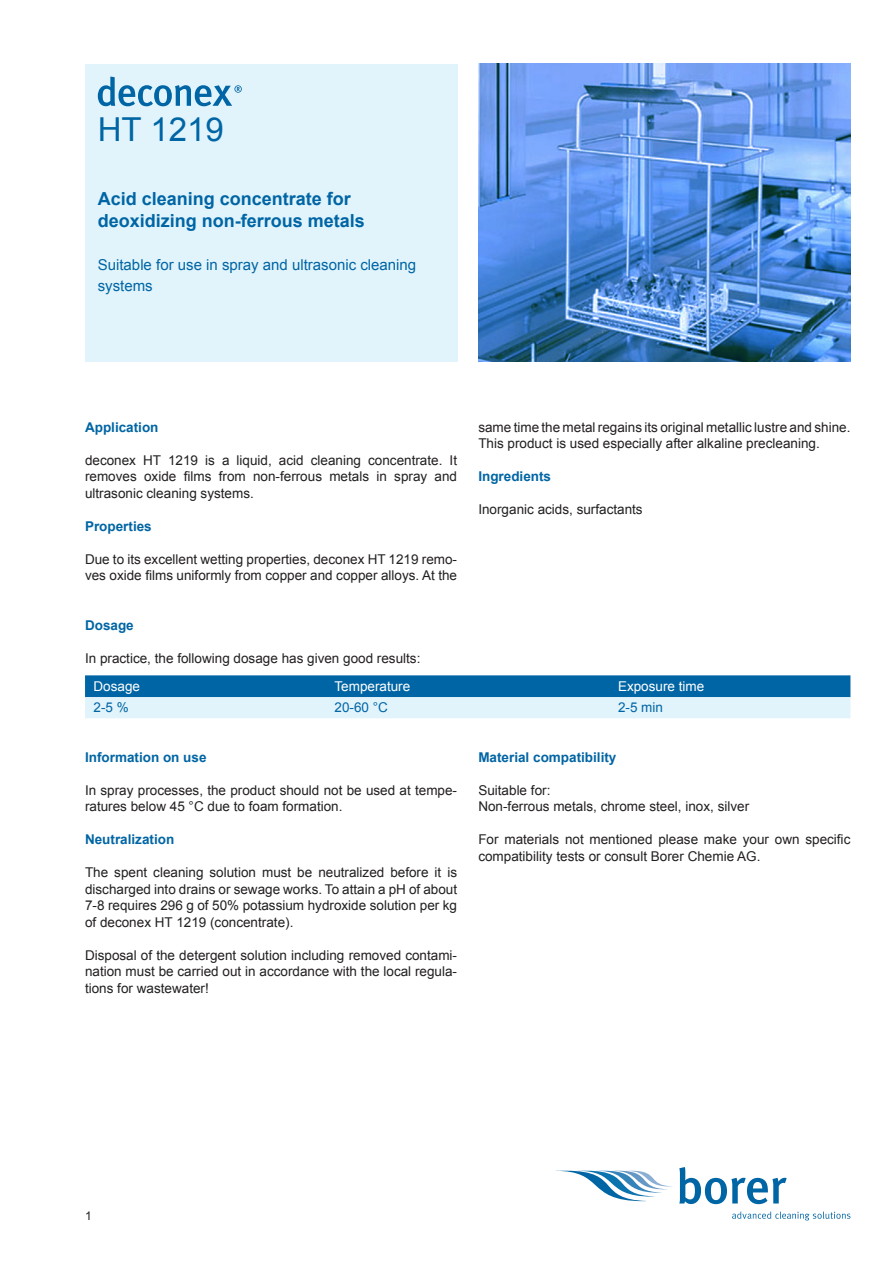
<style>
.page{position:relative;width:893px;height:1263px;background:#fff}
.page>*{position:absolute;margin:0;border:0;box-sizing:border-box;transform-origin:0 0}
.ProdBez_1_Seite{font:33px "Arial";color:#0065a4}
.Produkt-Titel{font:700 18px/21.6px "Arial";color:#0065a4}
.Produkt-Untertitel{font:15px/21px "Arial";color:#0065a4}
.Text{font:13.5px/16.5px "Arial";color:#231f20}
.Texttitel{font:700 13.5px "Arial";color:#0065a4}
.Tabelleninhalt{font:13.5px "Arial";color:#fff}
.Tabelleninhalt-2{font:13.5px "Arial";color:#0065a4}
.t1{font:12px "Arial";color:#231f20}
</style>
<div class="page">
<div style="left:85px;top:64px;width:372px;height:297px;background:#e1f4fc"></div>
<svg style="left:562px;top:1171px;width:111px;height:30px"></svg>
<svg style="left:679px;top:1167px;width:108px;height:37px"></svg>
<svg style="left:732px;top:1211px;width:118px;height:9px"></svg>
<svg style="left:98px;top:77px;width:144px;height:29px"></svg>
<img style="left:478px;top:64px;width:372px;height:297px">
<svg style="left:85px;top:675px;width:765px;height:43px;background:#70accf"></svg>
<p class="ProdBez_1_Seite" style="left:98px;top:108px;width:127px">HT 1219</p>
<p class="Produkt-Titel" style="left:98px;top:189px;width:269px">Acid cleaning concentrate for deoxidizing non-ferrous metals</p>
<p class="Produkt-Untertitel" style="left:98px;top:255px;width:320px">Suitable for use in spray and ultrasonic cleaning systems</p>
<p class="Texttitel" style="left:85px;top:418px;width:75px">Application</p>
<p class="Text" style="left:85px;top:452px;width:374px;text-align:justify">deconex HT 1219 is a liquid, acid cleaning concentrate. It -removes oxide films from non-ferrous metals in spray and ultrasonic cleaning systems.</p>
<p class="Texttitel" style="left:85px;top:517px;width:68px">Properties</p>
<p class="Text" style="left:85px;top:551px;width:374px">Due to its excellent wetting properties, deconex HT 1219 remo&shy;ves oxide films uniformly from copper and copper alloys. At the</p>
<p class="Text" style="left:478px;top:419px;width:374px">same time the metal regains its original metallic lustre and shine.<br>This product is used especially after alkaline -precleaning.</p>
<p class="Texttitel" style="left:478px;top:467px;width:74px">Ingredients</p>
<p class="Text" style="left:478px;top:501px;width:166px">Inorganic acids, surfactants</p>
<p class="Texttitel" style="left:85px;top:616px;width:50px">Dosage</p>
<p class="Text" style="left:85px;top:650px;width:337px">In practice, the following dosage has given good results:</p>
<p class="Tabelleninhalt" style="left:94px;top:678px;width:48px">Dosage</p>
<p class="Tabelleninhalt" style="left:334px;top:678px;width:77px">Temperature</p>
<p class="Tabelleninhalt" style="left:618px;top:678px;width:88px">Exposure time</p>
<p class="Tabelleninhalt-2" style="left:94px;top:699px;width:37px">2-5 %</p>
<p class="Tabelleninhalt-2" style="left:334px;top:699px;width:55px">20-60 °C</p>
<p class="Tabelleninhalt-2" style="left:618px;top:699px;width:47px">2-5 min</p>
<p class="Texttitel" style="left:85px;top:748px;width:123px">Information on use</p>
<p class="Text" style="left:85px;top:782px;width:374px">In spray processes, the product should not be used at tempe&shy;ratures below 45 °C due to foam formation.</p>
<p class="Texttitel" style="left:85px;top:830px;width:91px">Neutralization</p>
<p class="Text" style="left:85px;top:864px;width:374px;text-align:justify">The spent cleaning solution must be neutralized before it is discharged into drains or sewage works. To attain a pH of about 7-8 requires 296 g of 50% potassium hydroxide solution per kg of deconex HT 1219 (concentrate).</p>
<p class="Text" style="left:85px;top:947px;width:374px;text-align:justify">Disposal of the detergent solution including removed contami&shy;nation must be carried out in accordance with the local regula&shy;tions for wastewater!</p>
<p class="Texttitel" style="left:478px;top:748px;width:140px">Material compatibility</p>
<p class="Text" style="left:478px;top:782px;width:74px">Suitable for:</p>
<p class="Text" style="left:478px;top:798px;width:272px">Non-ferrous metals, chrome steel, inox, silver</p>
<p class="Text" style="left:478px;top:831px;width:374px">For materials not mentioned please make your own specific compatibility tests or consult Borer Chemie AG.</p>
<p class="t1" style="left:85px;top:1208px;width:8px">1</p>
</div>
